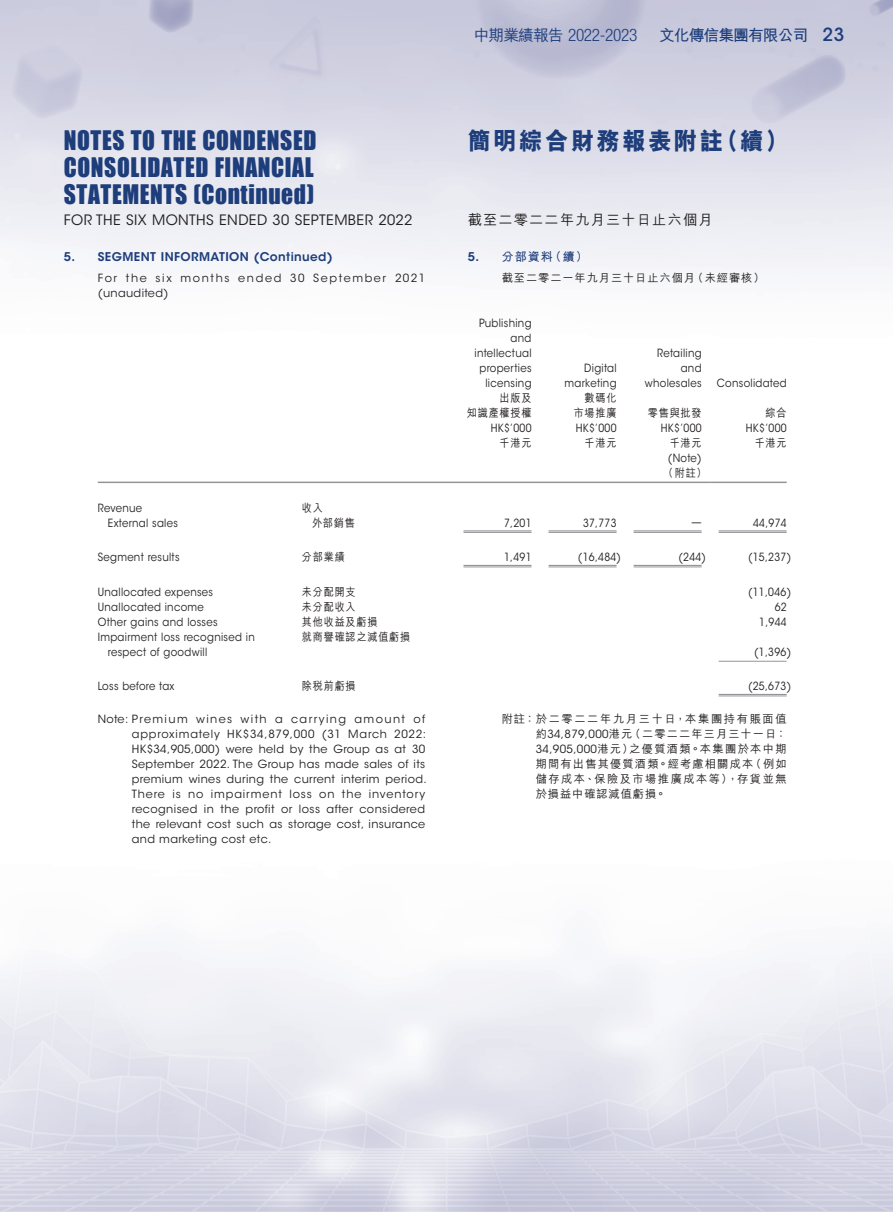
<style>
.page{position:relative;width:893px;height:1212px;background:#fff}
.page>*{position:absolute;margin:0;border:0;box-sizing:border-box;transform-origin:0 0}
.t1{font:24.75px/27px "Impact";letter-spacing:.025em;color:#1d3d7b;text-align:justify;scale:.95 1}
.t2{font:800 24.75px "M Hei HK";letter-spacing:.095em;color:#1d3d7b;scale:.95 1}
.t3{font:700 15.75px "M Hei HK";letter-spacing:-.06em;color:#1d3d7b}
.t4{font:14.25px "ITC Avant Garde Std";letter-spacing:.03em;color:#231f20}
.t5{font:500 14.25px "M Hei HK";letter-spacing:.08em;color:#231f20}
.t6{font:600 12px "ITC Avant Garde Std";letter-spacing:.035em;color:#1d3d7b}
.t7{font:700 12px "M Hei HK";color:#1d3d7b}
.t8{font:11.25px/15px "ITC Avant Garde Std";letter-spacing:.03em;color:#231f20;text-align:right;scale:.9 1}
.t9{font:11.25px/15px "ITC Avant Garde Std";letter-spacing:.03em;color:#231f20}
.t10{font:500 11.25px/15px "M Hei HK";letter-spacing:.08em;color:#231f20;text-align:justify}
.t11{font:500 11.25px/15px "M Hei HK";letter-spacing:.08em;color:#231f20;text-align:right;scale:.9 1}
.t12{font:11.25px/15px "ITC Avant Garde Std";letter-spacing:.145em;color:#231f20}
.s1{font-weight:500}
.s2{font-family:"Helvetica Neue LT Std";font-weight:300;font-stretch:condensed;font-size:17.25px}
.s3{font-family:"ITC Avant Garde Std";font-weight:500;font-size:18px}
.s4{font-family:"ITC Avant Garde Std";font-weight:600}
.s5{font-family:"ITC Avant Garde Std";font-weight:400}
</style>
<div class="page">
<hr style="left:98px;top:482px;width:204px;height:1px;background:#939598">
<hr style="left:302px;top:482px;width:153px;height:1px;background:#939598">
<hr style="left:455px;top:482px;width:85px;height:1px;background:#939598">
<hr style="left:540px;top:482px;width:85px;height:1px;background:#939598">
<hr style="left:625px;top:482px;width:85px;height:1px;background:#939598">
<hr style="left:710px;top:482px;width:77px;height:1px;background:#939598">
<hr style="left:463px;top:530px;width:68px;height:1px;background:#939598">
<hr style="left:463px;top:532px;width:68px;height:1px;background:#939598">
<hr style="left:549px;top:530px;width:68px;height:1px;background:#939598">
<hr style="left:549px;top:532px;width:68px;height:1px;background:#939598">
<hr style="left:634px;top:530px;width:68px;height:1px;background:#939598">
<hr style="left:634px;top:532px;width:68px;height:1px;background:#939598">
<hr style="left:719px;top:530px;width:68px;height:1px;background:#939598">
<hr style="left:719px;top:532px;width:68px;height:1px;background:#939598">
<hr style="left:463px;top:565px;width:68px;height:1px;background:#939598">
<hr style="left:463px;top:567px;width:68px;height:1px;background:#939598">
<hr style="left:549px;top:565px;width:68px;height:1px;background:#939598">
<hr style="left:549px;top:567px;width:68px;height:1px;background:#939598">
<hr style="left:634px;top:565px;width:68px;height:1px;background:#939598">
<hr style="left:634px;top:567px;width:68px;height:1px;background:#939598">
<hr style="left:719px;top:661px;width:68px;height:1px;background:#939598">
<hr style="left:719px;top:694px;width:68px;height:1px;background:#939598">
<hr style="left:719px;top:696px;width:68px;height:1px;background:#939598">
<h1 class="t1" style="left:64px;top:126px;width:267px">NOTES TO THE CONDENSED CONSOLIDATED FINANCIAL STATEMENTS (Continued)</h1>
<p class="t4" style="left:64px;top:211px;width:350px">FOR THE SIX MONTHS ENDED 30 SEPTEMBER 2022</p>
<p class="t6" style="left:64px;top:249px;width:270px">5. SEGMENT INFORMATION (Continued)</p>
<p class="t12" style="left:98px;top:271px;width:329px">For the six months ended 30 September 2021 (unaudited)</p>
<h2 class="t3" style="left:474px;top:23px;width:372px"><span class="s1">中期業績報告</span> <span class="s2">2022-2023</span> 文化傳信集團有限公司 <span class="s3">23</span></h2>
<h1 class="t2" style="left:468px;top:128px;width:339px">簡明綜合財務報表附註（續）</h1>
<p class="t5" style="left:468px;top:209px;width:246px">截至二零二二年九月三十日止六個月</p>
<p class="t7" style="left:468px;top:248px;width:122px"><span class="s4">5.</span> 分部資料（續）</p>
<p class="t10" style="left:502px;top:269px;width:264px">截至二零二一年九月三十日止六個月（未經審核）</p>
<p class="t8" style="left:474px;top:316px;width:65px">Publishing and intellectual properties licensing</p>
<p class="t8" style="left:564px;top:361px;width:59px">Digital marketing</p>
<p class="t11" style="left:467px;top:389px;width:73px">出版及<br>知識產權授權</p>
<p class="t11" style="left:574px;top:389px;width:49px">數碼化市場推廣</p>
<p class="t8" style="left:645px;top:346px;width:65px">Retailing and wholesales</p>
<p class="t8" style="left:717px;top:376px;width:79px">Consolidated</p>
<p class="t11" style="left:648px;top:404px;width:61px">零售與批發</p>
<p class="t11" style="left:766px;top:404px;width:25px">綜合</p>
<p class="t8" style="left:491px;top:421px;width:47px">HK$’000</p>
<p class="t8" style="left:576px;top:421px;width:47px">HK$’000</p>
<p class="t8" style="left:661px;top:421px;width:47px">HK$’000</p>
<p class="t8" style="left:746px;top:421px;width:47px">HK$’000</p>
<p class="t11" style="left:500px;top:434px;width:37px">千港元</p>
<p class="t11" style="left:585px;top:434px;width:37px">千港元</p>
<p class="t11" style="left:670px;top:434px;width:37px">千港元</p>
<p class="t11" style="left:755px;top:434px;width:37px">千港元</p>
<p class="t8" style="left:668px;top:451px;width:39px">(Note)</p>
<p class="t11" style="left:663px;top:464px;width:50px">（附註）</p>
<p class="t8" style="left:98px;top:500px;width:51px">Revenue</p>
<p class="t11" style="left:302px;top:499px;width:25px">收入</p>
<p class="t8" style="left:108px;top:515px;width:79px">External sales</p>
<p class="t11" style="left:312px;top:514px;width:49px">外部銷售</p>
<p class="t8" style="left:504px;top:515px;width:32px">7,201</p>
<p class="t8" style="left:583px;top:515px;width:39px">37,773</p>
<p class="t8" style="left:691px;top:514px;width:13px">—</p>
<p class="t8" style="left:753px;top:515px;width:39px">44,974</p>
<p class="t8" style="left:98px;top:550px;width:92px">Segment results</p>
<p class="t11" style="left:302px;top:548px;width:49px">分部業績</p>
<p class="t8" style="left:504px;top:550px;width:32px">1,491</p>
<p class="t8" style="left:578px;top:550px;width:49px">(16,484)</p>
<p class="t8" style="left:678px;top:550px;width:32px">(244)</p>
<p class="t8" style="left:748px;top:550px;width:49px">(15,237)</p>
<p class="t8" style="left:98px;top:584px;width:130px">Unallocated expenses</p>
<p class="t11" style="left:302px;top:583px;width:61px">未分配開支</p>
<p class="t8" style="left:748px;top:584px;width:49px">(11,046)</p>
<p class="t8" style="left:98px;top:599px;width:119px">Unallocated income</p>
<p class="t11" style="left:302px;top:598px;width:61px">未分配收入</p>
<p class="t8" style="left:775px;top:599px;width:15px">62</p>
<p class="t8" style="left:98px;top:614px;width:135px">Other gains and losses</p>
<p class="t11" style="left:302px;top:613px;width:86px">其他收益及虧損</p>
<p class="t8" style="left:759px;top:614px;width:32px">1,944</p>
<p class="t8" style="left:108px;top:629px;width:165px;text-align:left;text-indent:-10px">Impairment loss recognised in respect of goodwill</p>
<p class="t11" style="left:302px;top:628px;width:122px">就商譽確認之減值虧損</p>
<p class="t8" style="left:754px;top:644px;width:43px">(1,396)</p>
<p class="t8" style="left:98px;top:679px;width:87px">Loss before tax</p>
<p class="t11" style="left:302px;top:677px;width:61px">除稅前虧損</p>
<p class="t8" style="left:748px;top:679px;width:49px">(25,673)</p>
<p class="t9" style="left:132px;top:712px;width:296px;text-indent:-34px">Note: Premium wines with a carrying amount of approximately HK$34,879,000 (31 March 2022:<br>HK$34,905,000) were held by the Group as at 30<br>September 2022. The Group has made sales of its premium wines during the current interim period.<br>There is no impairment loss on the inventory recognised in the profit or loss after considered the relevant cost such as storage cost, insurance and marketing cost etc.</p>
<p class="t10" style="left:536px;top:711px;width:252px;text-indent:-34px">附註：於二零二二年九月三十日，本集團持有賬面值約<span class="s5">34,879,000</span>港元（二零二二年三月三十一日：<span class="s5">34,905,000</span>港元）之優質酒類。本集團於本中期期間有出售其優質酒類。經考慮相關成本（例如儲存成本、保險及市場推廣成本等），存貨並無於損益中確認減值虧損。</p>
</div>
